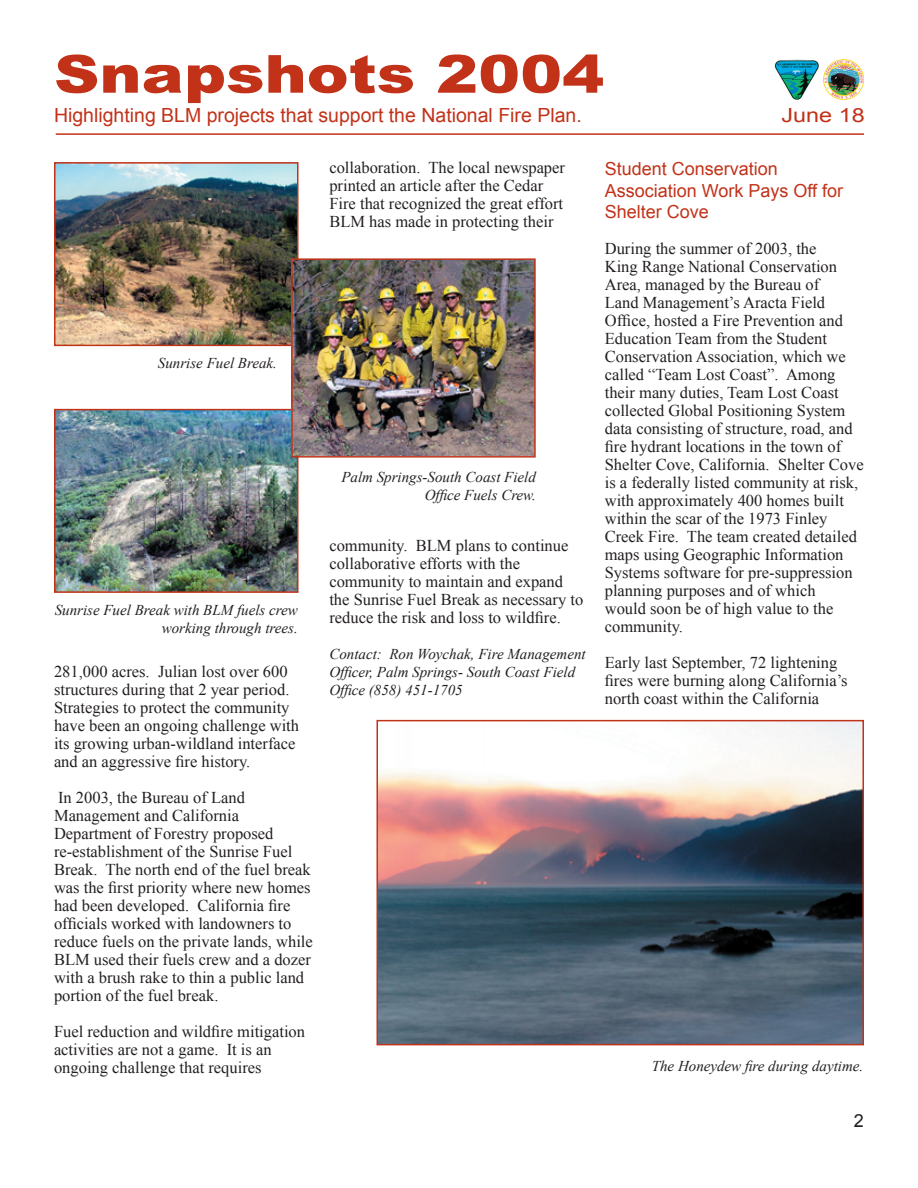
<style>
.page{position:relative;width:918px;height:1188px;background:#fff}
.page>*{position:absolute;margin:0;border:0;box-sizing:border-box;transform-origin:0 0}
.t1{font:900 52.5px "Arial";color:#c23219;scale:1.2 1}
.t2{font:19.5px "Arial";color:#c23219}
.t3{font:19.5px "Arial";color:#c23219;scale:1.2 1}
.t4{font:18px/21.6px "Arial";color:#c23219}
.t5{font:18px "Arial";color:#231f20}
.t6{font:16.5px/18px "Times New Roman";color:#231f20}
.t7{font:italic 15px/18px "Times New Roman";color:#231f20;text-align:right}
</style>
<div class="page">
<hr style="left:56px;top:133px;width:808px;height:2px;background:#c23219">
<img style="left:823px;top:59px;width:41px;height:41px">
<img style="left:775px;top:59px;width:43px;height:40px">
<img style="left:57px;top:165px;width:238px;height:178px">
<div style="left:54px;top:162px;width:244px;height:184px;border:2px solid #c23219"></div>
<img style="left:57px;top:412px;width:238px;height:178px">
<div style="left:54px;top:409px;width:244px;height:184px;border:2px solid #c23219"></div>
<img style="left:294px;top:261px;width:239px;height:194px">
<div style="left:291px;top:258px;width:245px;height:200px;border:2px solid #c23219"></div>
<img style="left:379px;top:723px;width:482px;height:319px">
<div style="left:376px;top:720px;width:488px;height:325px;border:2px solid #c23219"></div>
<h1 class="t1" style="left:54px;top:36px;width:460px">Snapshots 2004</h1>
<p class="t2" style="left:54px;top:102px;width:529px">Highlighting BLM projects that support the National Fire Plan.</p>
<p class="t3" style="left:782px;top:102px;width:71px">June 18</p>
<p class="t6" style="left:329px;top:159px;width:237px">collaboration. The local newspaper printed an article after the Cedar Fire that recognized the great effort BLM has made in protecting their</p>
<p class="t7" style="left:158px;top:354px;width:120px">Sunrise Fuel Break.</p>
<p class="t7" style="left:55px;top:600px;width:245px">Sunrise Fuel Break with BLM fuels crew working through trees.</p>
<p class="t6" style="left:54px;top:662px;width:247px">281,000 acres. Julian lost over 600 structures during that 2 year period.<br>Strategies to protect the community have been an ongoing challenge with its growing urban-wildland interface and an aggressive fire history.</p>
<p class="t6" style="left:54px;top:788px;width:260px">In 2003, the Bureau of Land Management and California Department of Forestry proposed re-establishment of the Sunrise Fuel Break. The north end of the fuel break was the first priority where new homes had been developed. California fire officials worked with landowners to reduce fuels on the private lands, while BLM used their fuels crew and a dozer with a brush rake to thin a public land portion of the fuel break.</p>
<p class="t6" style="left:54px;top:1022px;width:253px">Fuel reduction and wildfire mitigation activities are not a game. It is an ongoing challenge that requires</p>
<p class="t7" style="left:341px;top:467px;width:196px">Palm Springs-South Coast Field<br>Office Fuels Crew.</p>
<p class="t6" style="left:329px;top:537px;width:255px">community. BLM plans to continue collaborative efforts with the community to maintain and expand the Sunrise Fuel Break as necessary to reduce the risk and loss to wildfire.</p>
<p class="t7" style="left:329px;top:645px;width:258px;text-align:left">Contact: Ron Woychak, Fire Management<br>Officer, Palm Springs- South Coast Field<br>Office (858) 451-1705</p>
<p class="t4" style="left:605px;top:158px;width:240px">Student Conservation<br>Association Work Pays Off for<br>Shelter Cove</p>
<p class="t6" style="left:605px;top:240px;width:260px">During the summer of 2003, the<br>King Range National Conservation Area, managed by the Bureau of<br>Land Management’s Aracta Field Office, hosted a Fire Prevention and Education Team from the Student Conservation Association, which we called “Team Lost Coast”. Among their many duties, Team Lost Coast collected Global Positioning System data consisting of structure, road, and fire hydrant locations in the town of Shelter Cove, California. Shelter Cove is a federally listed community at risk, with approximately 400 homes built within the scar of the 1973 Finley Creek Fire. The team created detailed maps using Geographic Information Systems software for pre-suppression planning purposes and of which<br>would soon be of high value to the community.</p>
<p class="t6" style="left:605px;top:654px;width:244px">Early last September, 72 lightening fires were burning along California’s north coast within the California</p>
<p class="t7" style="left:652px;top:1057px;width:213px">The Honeydew fire during daytime.</p>
<p class="t5" style="left:854px;top:1108px;width:12px">2</p>
</div>
